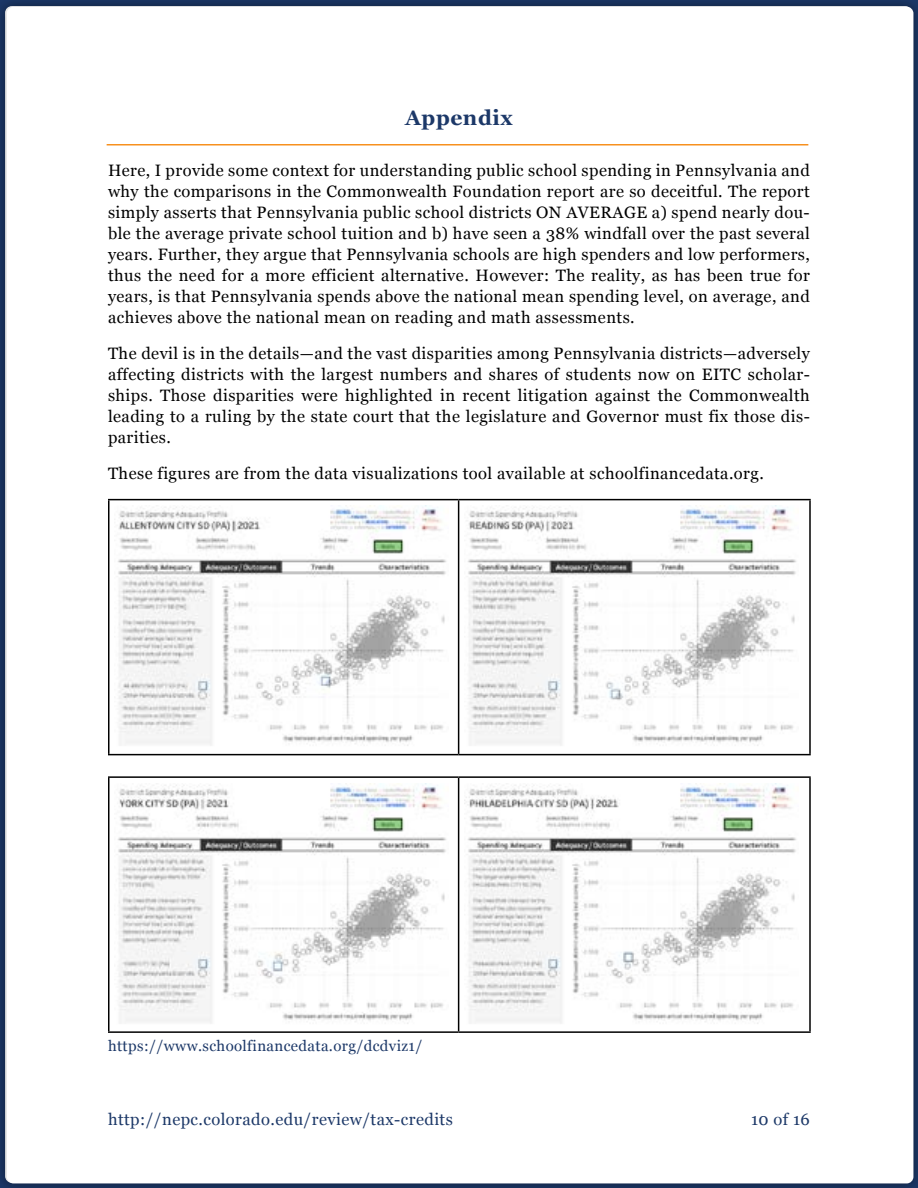
<style>
.page{position:relative;width:918px;height:1188px;background:#fff}
.page>*{position:absolute;margin:0;border:0;box-sizing:border-box;transform-origin:0 0}
.t1{font:700 21px "Georgia";letter-spacing:.025em;color:#1c3868}
.t2{font:16.5px/21px "Georgia";letter-spacing:.025em;color:#000;text-align:justify}
.t3{font:16.5px "Georgia";letter-spacing:.025em;color:#1c3868}
.t4{font:15px "Georgia";letter-spacing:.025em;color:#1c3868}
</style>
<div class="page">
<div style="left:0;top:0;width:918px;height:1188px;background:#000;opacity:.25"></div>
<div style="left:7px;top:7px;width:906px;height:1176px;background:#fff;border-radius:7px"></div>
<hr style="left:108px;top:499px;width:351px;height:1px;background:#000">
<hr style="left:108px;top:500px;width:2px;height:254px;background:#000">
<hr style="left:459px;top:499px;width:352px;height:1px;background:#000">
<hr style="left:458px;top:500px;width:1px;height:254px;background:#000">
<hr style="left:809px;top:500px;width:2px;height:254px;background:#000">
<hr style="left:108px;top:754px;width:351px;height:1px;background:#000">
<hr style="left:459px;top:754px;width:352px;height:1px;background:#000">
<img style="left:118px;top:506px;width:329px;height:240px">
<img style="left:468px;top:506px;width:329px;height:240px">
<hr style="left:108px;top:776px;width:351px;height:2px;background:#000">
<hr style="left:108px;top:778px;width:2px;height:253px;background:#000">
<hr style="left:459px;top:776px;width:352px;height:2px;background:#000">
<hr style="left:458px;top:778px;width:1px;height:253px;background:#000">
<hr style="left:809px;top:778px;width:2px;height:253px;background:#000">
<hr style="left:108px;top:1031px;width:351px;height:2px;background:#000">
<hr style="left:459px;top:1031px;width:352px;height:2px;background:#000">
<img style="left:118px;top:783px;width:329px;height:241px">
<img style="left:466px;top:783px;width:331px;height:241px">
<hr style="left:107px;top:144px;width:701px;height:2px;background:#f7901e">
<p class="t1" style="left:405px;top:106px;width:109px">Appendix</p>
<p class="t2" style="left:108px;top:160px;width:703px">Here, I provide some context for understanding public school spending in Pennsylvania and why the comparisons in the Commonwealth Foundation report are so deceitful. The report simply asserts that Pennsylvania public school districts ON AVERAGE a) spend nearly dou&shy;ble the average private school tuition and b) have seen a 38% windfall over the past several years. Further, they argue that Pennsylvania schools are high spenders and low performers, thus the need for a more efficient alternative. However: The reality, as has been true for years, is that Pennsylvania spends above the national mean spending level, on average, and achieves above the national mean on reading and math assessments.</p>
<p class="t2" style="left:108px;top:343px;width:703px">The devil is in the details—and the vast disparities among Pennsylvania districts—adversely affecting districts with the largest numbers and shares of students now on EITC scholar&shy;ships. Those disparities were highlighted in recent litigation against the Commonwealth leading to a ruling by the state court that the legislature and Governor must fix those dis&shy;parities.</p>
<p class="t2" style="left:108px;top:463px;width:657px">These figures are from the data visualizations tool available at schoolfinancedata.org.</p>
<p class="t4" style="left:108px;top:1037px;width:316px">https://www.schoolfinancedata.org/dcdviz1/</p>
<p class="t3" style="left:108px;top:1109px;width:346px">http://nepc.colorado.edu/review/tax-credits</p>
<p class="t3" style="left:751px;top:1109px;width:60px">10 of 16</p>
</div>
